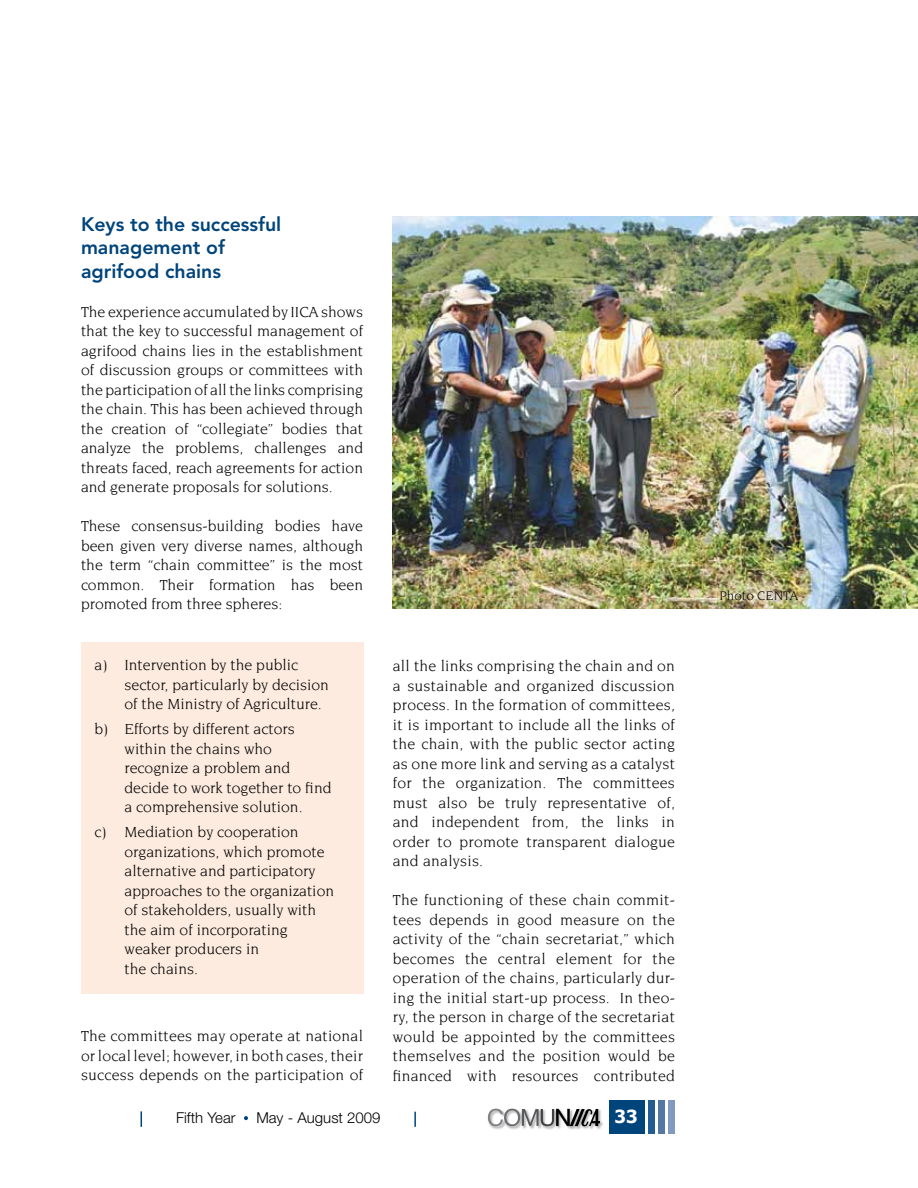
<style>
.page{position:relative;width:918px;height:1188px;background:#fff}
.page>*{position:absolute;margin:0;border:0;box-sizing:border-box;transform-origin:0 0}
.t1{font:800 19.5px/23.4px "Avenir";color:#00447c}
.t2{font:700 18px "Tahoma";color:#fff}
.t3{font:15.75px/19.5px "Novarese";color:#000;text-align:justify}
.t4{font:300 15px "Helvetica Neue";color:#000}
.t5{font:13.5px "Novarese";color:#000}
</style>
<div class="page">
<img style="left:487px;top:1117px;width:16px;height:13px">
<img style="left:503px;top:1126px;width:17px;height:4px">
<img style="left:520px;top:1126px;width:19px;height:3px">
<img style="left:539px;top:1126px;width:16px;height:4px">
<img style="left:555px;top:1110px;width:48px;height:20px">
<img style="left:568px;top:1126px;width:12px;height:4px">
<img style="left:580px;top:1126px;width:17px;height:4px">
<svg style="left:488px;top:1108px;width:112px;height:18px"></svg>
<div style="left:609px;top:1100px;width:36px;height:34px;background:#00447c"></div>
<div style="left:648px;top:1100px;width:7px;height:34px;background:#225c90"></div>
<div style="left:658px;top:1100px;width:7px;height:34px;background:#5478a6"></div>
<div style="left:668px;top:1100px;width:7px;height:34px;background:#839ac0"></div>
<svg style="left:244px;top:1116px;width:4px;height:4px"></svg>
<svg style="left:141px;top:1111px;width:1px;height:16px"></svg>
<svg style="left:414px;top:1112px;width:2px;height:15px"></svg>
<img style="left:393px;top:216px;width:525px;height:393px">
<div style="left:81px;top:642px;width:282px;height:352px;background:#fcebde"></div>
<p class="t1" style="left:81px;top:212px;width:202px">Keys to the successful management of agrifood chains</p>
<p class="t3" style="left:81px;top:302px;width:284px">The experience accumulated by IICA shows that the key to successful management of agrifood chains lies in the establishment of discussion groups or committees with the participation of all the links comprising the chain. This has been achieved through the creation of “collegiate” bodies that analyze the problems, challenges and threats faced, reach agreements for action and generate proposals for solutions.</p>
<p class="t3" style="left:81px;top:516px;width:284px">These consensus-building bodies have been given very diverse names, although the term “chain committee” is the most common. Their formation has been promoted from three spheres:</p>
<p class="t3" style="left:125px;top:655px;width:206px;text-align:left;text-indent:-30px">a) Intervention by the public sector, particularly by decision of the Ministry of Agriculture.</p>
<p class="t3" style="left:125px;top:719px;width:209px;text-align:left;text-indent:-30px">b) Efforts by different actors within the chains who recognize a problem and decide to work together to find a comprehensive solution.</p>
<p class="t3" style="left:125px;top:822px;width:211px;text-align:left;text-indent:-30px">c) Mediation by cooperation organizations, which promote alternative and participatory approaches to the organization of stakeholders, usually with the aim of incorporating weaker producers in<br>the chains.</p>
<p class="t3" style="left:81px;top:1026px;width:284px">The committees may operate at national or local level; however, in both cases, their success depends on the participation of</p>
<p class="t3" style="left:393px;top:656px;width:284px">all the links comprising the chain and on a sustainable and organized discussion process. In the formation of committees, it is important to include all the links of the chain, with the public sector acting as one more link and serving as a catalyst for the organization. The committees must also be truly representative of, and independent from, the links in order to promote transparent dialogue and analysis.</p>
<p class="t3" style="left:393px;top:890px;width:284px">The functioning of these chain commit&shy;tees depends in good measure on the activity of the “chain secretariat,” which becomes the central element for the operation of the chains, particularly dur&shy;ing the initial start-up process. In theo&shy;ry, the person in charge of the secretariat would be appointed by the committees themselves and the position would be financed with resources contributed</p>
<p class="t4" style="left:176px;top:1109px;width:61px">Fifth Year</p>
<p class="t4" style="left:256px;top:1109px;width:126px">May - August 2009</p>
<p class="t2" style="left:615px;top:1105px;width:24px">33</p>
<p class="t5" style="left:719px;top:588px;width:80px">Photo CENTA</p>
</div>
